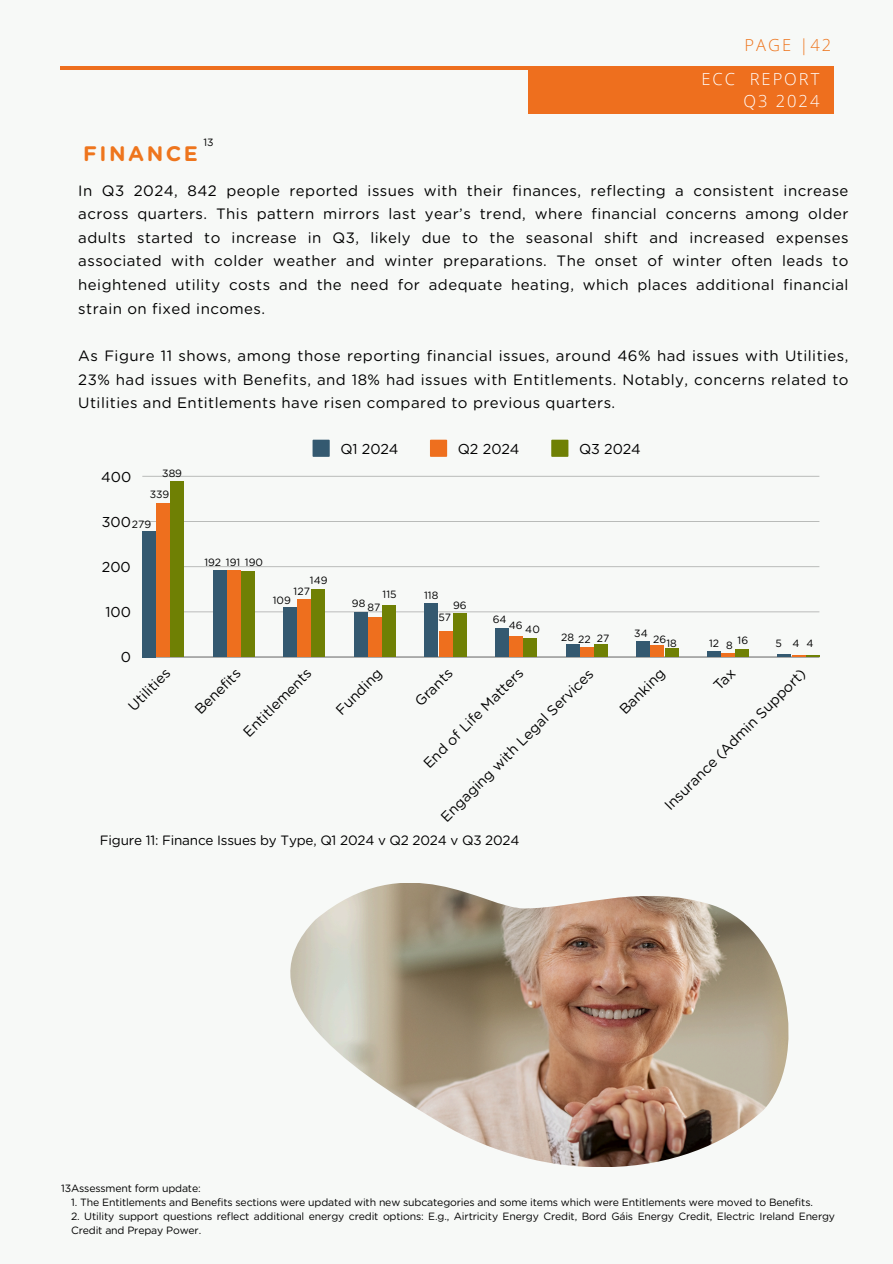
<style>
.page{position:relative;width:893px;height:1264px;background:#fff}
.page>*{position:absolute;margin:0;border:0;box-sizing:border-box;transform-origin:0 0}
.t1{font:700 21px "Gotham Rounded";letter-spacing:.12em;color:#ee751d}
.t2{font:300 16.5px/22.5px "Open Sans";letter-spacing:.12em;color:#fff;text-align:right}
.t3{font:300 16.5px "Open Sans";letter-spacing:.12em;color:#ee751d}
.t4{font:15px/23.7px "Gotham Rounded";letter-spacing:.03em;color:#000;text-align:justify}
.t5{font:14.25px "Gotham Rounded";color:#000}
.t6{font:13.5px "Gotham Rounded";letter-spacing:-.015em;color:#000}
.t7{font:10.5px/14px "Gotham Rounded";letter-spacing:-.015em;color:#000}
</style>
<div class="page">
<div style="left:0;top:0;width:892px;height:1263px;background:#f7f9f7"></div>
<hr style="left:61px;top:66px;width:770px;height:4px;background:#ee6f1e">
<div style="left:528px;top:66px;width:304px;height:47px;background:#ee6f1e"></div>
<svg style="left:312px;top:439px;width:18px;height:18px"></svg>
<svg style="left:430px;top:439px;width:17px;height:18px"></svg>
<svg style="left:551px;top:439px;width:17px;height:18px"></svg>
<hr style="left:142px;top:656px;width:677px;height:1px;background:#b1b2b1">
<hr style="left:142px;top:611px;width:677px;height:1px;background:#cfd0cf">
<hr style="left:142px;top:566px;width:677px;height:1px;background:#c3c5c3">
<hr style="left:142px;top:521px;width:677px;height:1px;background:#b9bbb9">
<hr style="left:142px;top:476px;width:677px;height:1px;background:#c4c6c4">
<div style="left:142px;top:531px;width:14px;height:126px;background:#345970"></div>
<div style="left:156px;top:504px;width:14px;height:153px;background:#ee6f1e"></div>
<div style="left:170px;top:481px;width:14px;height:176px;background:#6f8004"></div>
<div style="left:213px;top:570px;width:13px;height:87px;background:#345970"></div>
<div style="left:227px;top:570px;width:13px;height:87px;background:#ee6f1e"></div>
<div style="left:241px;top:571px;width:13px;height:86px;background:#6f8004"></div>
<div style="left:283px;top:607px;width:14px;height:50px;background:#345970"></div>
<div style="left:297px;top:599px;width:14px;height:58px;background:#ee6f1e"></div>
<div style="left:312px;top:589px;width:13px;height:68px;background:#6f8004"></div>
<div style="left:354px;top:612px;width:13px;height:45px;background:#345970"></div>
<div style="left:368px;top:617px;width:13px;height:40px;background:#ee6f1e"></div>
<div style="left:382px;top:605px;width:14px;height:52px;background:#6f8004"></div>
<div style="left:424px;top:603px;width:14px;height:54px;background:#345970"></div>
<div style="left:439px;top:631px;width:13px;height:26px;background:#ee6f1e"></div>
<div style="left:453px;top:613px;width:13px;height:44px;background:#6f8004"></div>
<div style="left:495px;top:628px;width:13px;height:29px;background:#345970"></div>
<div style="left:509px;top:636px;width:14px;height:21px;background:#ee6f1e"></div>
<div style="left:523px;top:639px;width:14px;height:18px;background:#6f8004"></div>
<div style="left:566px;top:644px;width:13px;height:13px;background:#345970"></div>
<div style="left:580px;top:647px;width:13px;height:10px;background:#ee6f1e"></div>
<div style="left:594px;top:645px;width:13px;height:12px;background:#6f8004"></div>
<div style="left:636px;top:641px;width:14px;height:16px;background:#345970"></div>
<div style="left:650px;top:645px;width:14px;height:12px;background:#ee6f1e"></div>
<div style="left:664px;top:649px;width:14px;height:8px;background:#6f8004"></div>
<div style="left:707px;top:651px;width:13px;height:6px;background:#345970"></div>
<hr style="left:721px;top:653px;width:13px;height:4px;background:#ee6f1e">
<div style="left:735px;top:649px;width:13px;height:8px;background:#6f8004"></div>
<hr style="left:777px;top:654px;width:14px;height:3px;background:#345970">
<svg style="left:792px;top:655px;width:27px;height:2px"></svg>
<img style="left:290px;top:883px;width:499px;height:283px">
<h2 class="t3" style="left:744px;top:34px;width:88px">PAGE |42</h2>
<p class="t2" style="left:701px;top:67px;width:119px">ECC REPORT<br>Q3 2024</p>
<h1 class="t7" style="left:204px;top:136px;width:12px">13</h1>
<p class="t1" style="left:83px;top:144px;width:116px">FINANCE</p>
<h2 class="t4" style="left:78px;top:179px;width:771px">In Q3 2024, 842 people reported issues with their finances, reflecting a consistent increase across quarters. This pattern mirrors last year’s trend, where financial concerns among older adults started to increase in Q3, likely due to the seasonal shift and increased expenses associated with colder weather and winter preparations. The onset of winter often leads to heightened utility costs and the need for adequate heating, which places additional financial strain on fixed incomes.</h2>
<p class="t4" style="left:78px;top:344px;width:771px">As Figure 11 shows, among those reporting financial issues, around 46% had issues with Utilities, 23% had issues with Benefits, and 18% had issues with Entitlements. Notably, concerns related to Utilities and Entitlements have risen compared to previous quarters.</p>
<p class="t5" style="left:101px;top:470px;width:32px">400</p>
<p class="t7" style="left:162px;top:467px;width:21px">389</p>
<p class="t7" style="left:150px;top:487px;width:21px">339</p>
<p class="t5" style="left:102px;top:515px;width:31px">300</p>
<p class="t7" style="left:132px;top:517px;width:21px">279</p>
<p class="t5" style="left:102px;top:560px;width:30px">200</p>
<p class="t5" style="left:105px;top:605px;width:27px">100</p>
<p class="t5" style="left:121px;top:651px;width:12px">0</p>
<p class="t5" style="left:340px;top:442px;width:59px">Q1 2024</p>
<p class="t5" style="left:458px;top:442px;width:63px">Q2 2024</p>
<p class="t5" style="left:579px;top:442px;width:63px">Q3 2024</p>
<p class="t7" style="left:204px;top:555px;width:60px">192 191 190</p>
<p class="t7" style="left:310px;top:573px;width:19px">149</p>
<p class="t7" style="left:293px;top:585px;width:18px">127</p>
<p class="t7" style="left:273px;top:593px;width:20px">109</p>
<p class="t7" style="left:382px;top:587px;width:15px">115</p>
<p class="t7" style="left:352px;top:597px;width:15px">98</p>
<p class="t7" style="left:367px;top:601px;width:14px">87</p>
<p class="t7" style="left:424px;top:589px;width:16px">118</p>
<p class="t7" style="left:453px;top:598px;width:15px">96</p>
<p class="t7" style="left:438px;top:610px;width:14px">57</p>
<p class="t7" style="left:493px;top:613px;width:15px">64</p>
<p class="t7" style="left:509px;top:619px;width:15px">46</p>
<p class="t7" style="left:525px;top:622px;width:16px">40</p>
<p class="t7" style="left:561px;top:631px;width:14px">28</p>
<p class="t7" style="left:578px;top:632px;width:14px">22</p>
<p class="t7" style="left:597px;top:631px;width:14px">27</p>
<p class="t7" style="left:634px;top:626px;width:15px">34</p>
<p class="t7" style="left:653px;top:632px;width:15px">26</p>
<p class="t7" style="left:666px;top:636px;width:12px">18</p>
<p class="t7" style="left:737px;top:634px;width:12px">16</p>
<p class="t7" style="left:775px;top:637px;width:8px">5</p>
<h4 class="t7" style="left:792px;top:637px;width:9px">4</h4>
<p class="t7" style="left:806px;top:637px;width:9px">4</p>
<p class="t7" style="left:709px;top:637px;width:12px">12</p>
<p class="t7" style="left:726px;top:638px;width:8px">8</p>
<p class="t5" style="left:662px;top:802px;width:194px;rotate:-45deg">Insurance (Admin Support)</p>
<p class="t5" style="left:126px;top:703px;width:54px;rotate:-45deg">Utilities</p>
<p class="t5" style="left:193px;top:707px;width:59px;rotate:-45deg">Benefi ts</p>
<p class="t5" style="left:241px;top:729px;width:91px;rotate:-45deg">Entitlements</p>
<p class="t5" style="left:334px;top:707px;width:60px;rotate:-45deg">Funding</p>
<p class="t5" style="left:413px;top:699px;width:48px;rotate:-45deg">Grants</p>
<p class="t5" style="left:421px;top:761px;width:136px;rotate:-45deg">End of Life Matters</p>
<p class="t5" style="left:439px;top:814px;width:210px;rotate:-45deg">Engaging with Legal Services</p>
<p class="t5" style="left:617px;top:706px;width:59px;rotate:-45deg">Banking</p>
<p class="t6" style="left:100px;top:833px;width:421px">Figure 11: Finance Issues by Type, Q1 2024 v Q2 2024 v Q3 2024</p>
<h3 class="t7" style="left:61px;top:1182px;width:141px">13Assessment form update:</h3>
<p class="t7" style="left:71px;top:1196px;width:743px">1. The Entitlements and Benefits sections were updated with new subcategories and some items which were Entitlements were moved to Benefits.</p>
<p class="t7" style="left:71px;top:1210px;width:765px">2. Utility support questions reflect additional energy credit options: E.g., Airtricity Energy Credit, Bord Gáis Energy Credit, Electric Ireland Energy<br>Credit and Prepay Power.</p>
</div>
